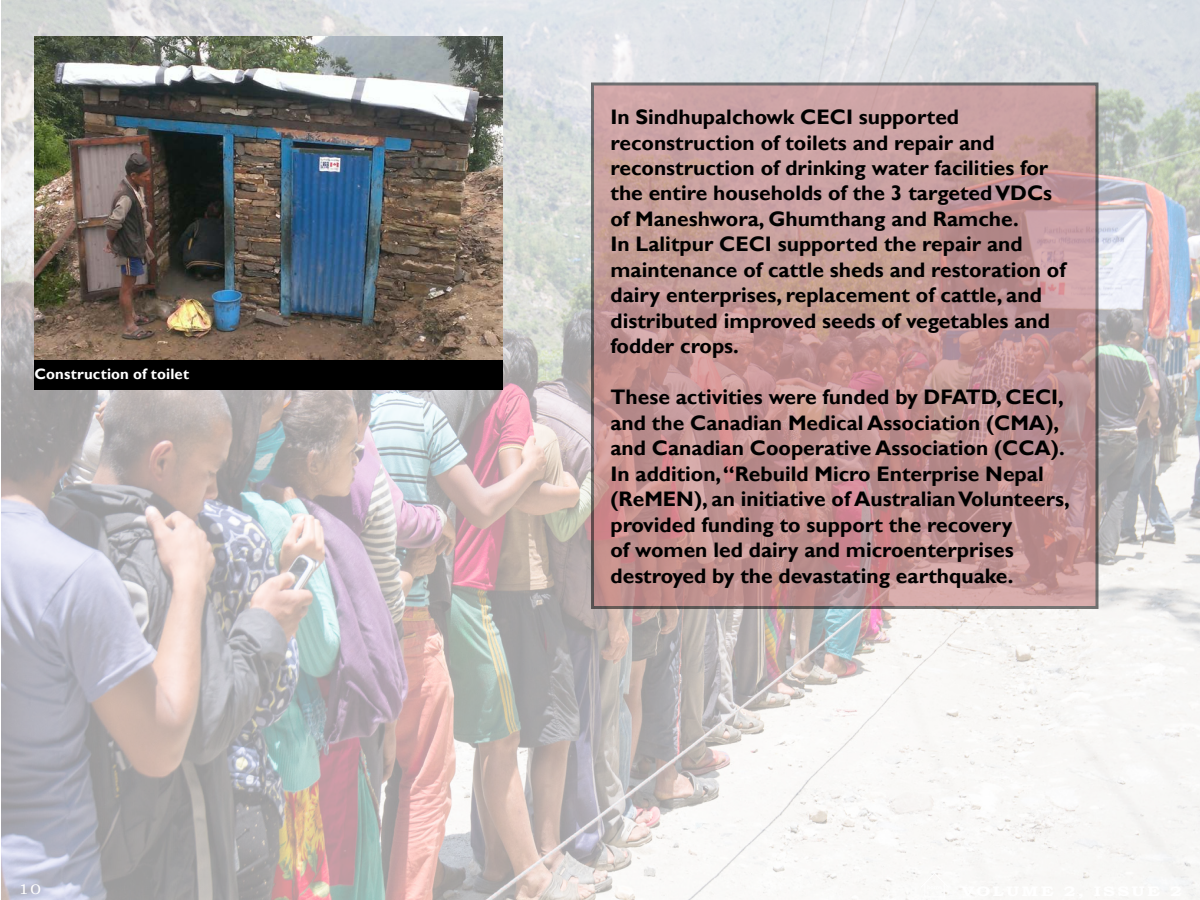
<style>
.page{position:relative;width:1200px;height:900px;background:#fff}
.page>*{position:absolute;margin:0;border:0;box-sizing:border-box;transform-origin:0 0}
.Letter{font:700 21px/25.5px "Gill Sans";color:#000}
.Picture_descriptions{font:700 15px "Gill Sans";letter-spacing:.01em;color:#fff}
.Page_Number_black{font:13.8px "Bookman Old Style";color:#fff;scale:1.3 1}
</style>
<div class="page">
<img style="left:2px;top:0;width:1198px;height:900px">
<div style="left:34px;top:357px;width:469px;height:33px;background:#000"></div>
<svg style="left:595px;top:86px;width:499px;height:519px;background:#c49897"></svg>
<img style="left:34px;top:36px;width:469px;height:324px">
<svg style="left:921px;top:873px;width:28px;height:16px"></svg>
<p class="Picture_descriptions" style="left:34px;top:365px;width:156px">Construction of toilet</p>
<p class="Page_Number_black" style="left:18px;top:881px;width:19px">10</p>
<p class="Letter" style="left:610px;top:105px;width:457px">In Sindhupalchowk CECI supported reconstruction of toilets and repair and reconstruction of drinking water facilities for the entire households of the 3 targeted VDCs of Maneshwora, Ghumthang and Ramche.<br>In Lalitpur CECI supported the repair and maintenance of cattle sheds and restoration of dairy enterprises, replacement of cattle, and distributed improved seeds of vegetables and fodder crops.</p>
<p class="Letter" style="left:610px;top:385px;width:461px">These activities were funded by DFATD, CECI, and the Canadian Medical Association (CMA), and Canadian Cooperative Association (CCA).<br>In addition, “Rebuild Micro Enterprise Nepal (ReMEN), an initiative of Australian Volunteers, provided funding to support the recovery<br>of women led dairy and microenterprises destroyed by the devastating earthquake.</p>
</div>
